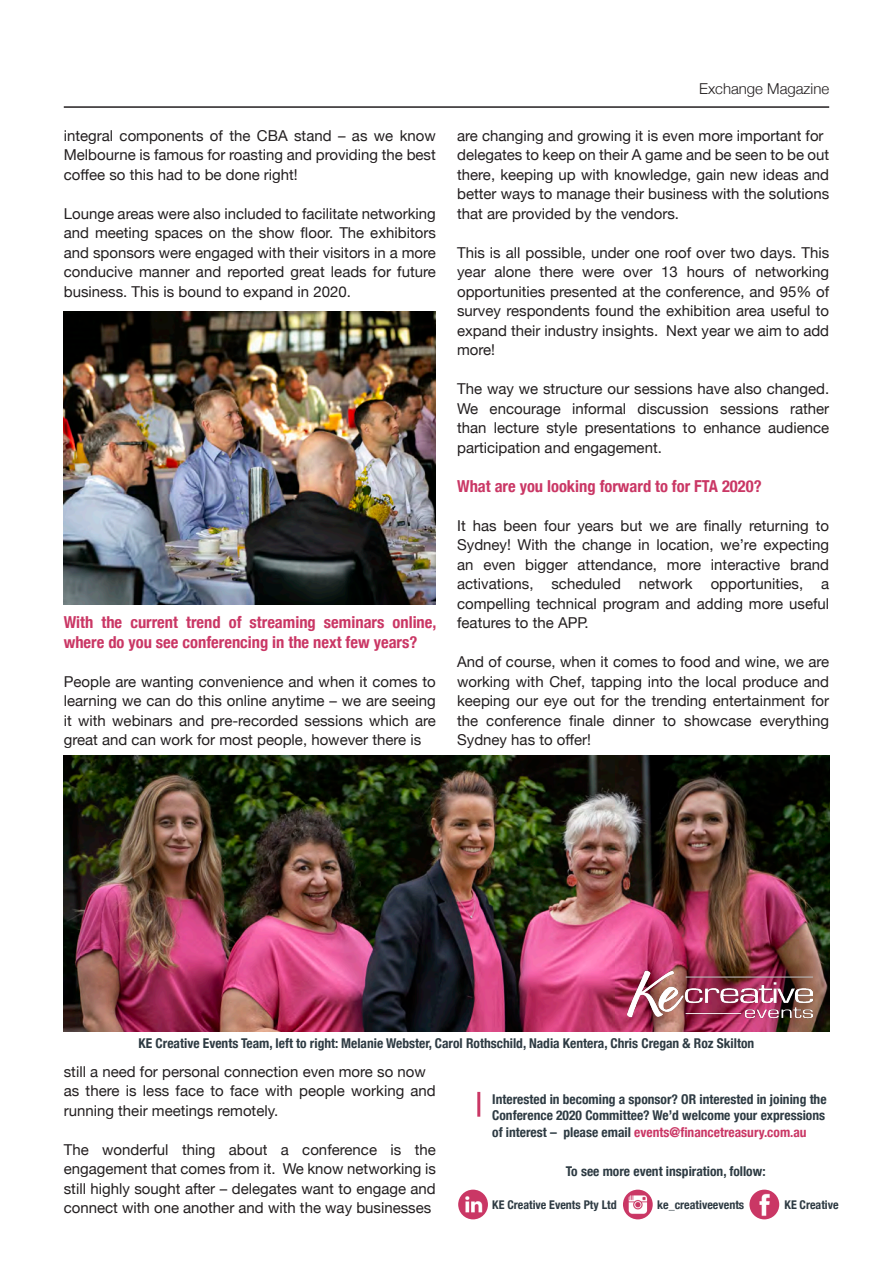
<style>
.page{position:relative;width:893px;height:1263px;background:#fff}
.page>*{position:absolute;margin:0;border:0;box-sizing:border-box;transform-origin:0 0}
.Header_Blue{font:700 condensed 16.5px/19.5px "Helvetica Neue";color:#ca3765}
.Header_Blue-2{font:15px/19.5px "Helvetica Neue";color:#231f20;text-align:justify}
.t1{font:300 15px "Helvetica Neue";color:#231f20}
.Header_Blue-3{font:700 condensed 13.5px/16.5px "Helvetica Neue";color:#2e3b43;text-align:justify}
.Header_Blue-4{font:700 condensed 12px "Helvetica Neue";color:#2e3b43}
.s1{color:#ca3765}
</style>
<div class="page">
<hr style="left:64px;top:106px;width:765px;height:2px;background:#231f20">
<img style="left:64px;top:755px;width:765px;height:276px">
<img style="left:64px;top:311px;width:372px;height:294px">
<img style="left:627px;top:960px;width:185px;height:71px">
<hr style="left:477px;top:1092px;width:3px;height:25px;background:#ca3765">
<img style="left:458px;top:1189px;width:30px;height:30px;border-radius:15px">
<svg style="left:623px;top:1189px;width:30px;height:30px"></svg>
<img style="left:627px;top:1192px;width:22px;height:23px">
<img style="left:749px;top:1189px;width:30px;height:30px;border-radius:15px">
<p class="Header_Blue-2" style="left:64px;top:127px;width:374px">integral components of the CBA stand – as we know Melbourne is famous for roasting and providing the best coffee so this had to be done right!</p>
<p class="Header_Blue-2" style="left:64px;top:205px;width:374px">Lounge areas were also included to facilitate networking and meeting spaces on the show floor. The exhibitors and sponsors were engaged with their visitors in a more conducive manner and reported great leads for future business. This is bound to expand in 2020.</p>
<p class="Header_Blue" style="left:64px;top:612px;width:374px">With the current trend of streaming seminars online, where do you see conferencing in the next few years?</p>
<p class="Header_Blue-2" style="left:64px;top:673px;width:374px">People are wanting convenience and when it comes to learning we can do this online anytime – we are seeing it with webinars and pre-recorded sessions which are great and can work for most people, however there is</p>
<p class="t1" style="left:699px;top:77px;width:132px">Exchange Magazine</p>
<p class="Header_Blue-2" style="left:457px;top:127px;width:368px">are changing and growing it is even more important for</p>
<p class="Header_Blue-2" style="left:457px;top:146px;width:374px">delegates to keep on their A game and be seen to be out</p>
<p class="Header_Blue-2" style="left:457px;top:166px;width:374px">there, keeping up with knowledge, gain new ideas and better ways to manage their business with the solutions that are provided by the vendors.</p>
<p class="Header_Blue-2" style="left:457px;top:244px;width:374px">This is all possible, under one roof over two days. This year alone there were over 13 hours of networking opportunities presented at the conference, and 95% of survey respondents found the exhibition area useful to expand their industry insights. Next year we aim to add</p>
<p class="Header_Blue-2" style="left:457px;top:341px;width:40px">more!</p>
<p class="Header_Blue-2" style="left:457px;top:380px;width:374px">The way we structure our sessions have also changed.<br>We encourage informal discussion sessions rather than lecture style presentations to enhance audience participation and engagement.</p>
<p class="Header_Blue" style="left:457px;top:475px;width:306px">What are you looking forward to for FTA 2020?</p>
<p class="Header_Blue-2" style="left:457px;top:517px;width:374px">It has been four years but we are finally returning to Sydney! With the change in location, we’re expecting an even bigger attendance, more interactive brand activations, scheduled network opportunities, a compelling technical program and adding more useful features to the APP.</p>
<p class="Header_Blue-2" style="left:457px;top:653px;width:374px">And of course, when it comes to food and wine, we are working with Chef, tapping into the local produce and keeping our eye out for the trending entertainment for the conference finale dinner to showcase everything Sydney has to offer!</p>
<p class="Header_Blue-3" style="left:139px;top:1034px;width:617px">KE Creative Events Team, left to right: Melanie Webster, Carol Rothschild, Nadia Kentera, Chris Cregan &amp; Roz Skilton</p>
<p class="Header_Blue-2" style="left:64px;top:1063px;width:363px">still a need for personal connection even more so now</p>
<p class="Header_Blue-2" style="left:64px;top:1082px;width:374px">as there is less face to face with people working and running their meetings remotely.</p>
<p class="Header_Blue-2" style="left:64px;top:1141px;width:374px">The wonderful thing about a conference is the engagement that comes from it. We know networking is still highly sought after – delegates want to engage and connect with one another and with the way businesses</p>
<p class="Header_Blue-3" style="left:492px;top:1090px;width:336px">Interested in becoming a sponsor? OR interested in joining the Conference 2020 Committee? We’d welcome your expressions of interest – please email <span class="s1">events@financetreasury.com.au</span></p>
<p class="Header_Blue-3" style="left:566px;top:1162px;width:201px">To see more event inspiration, follow:</p>
<p class="Header_Blue-4" style="left:492px;top:1195px;width:126px">KE Creative Events Pty Ltd</p>
<p class="Header_Blue-4" style="left:657px;top:1195px;width:89px">ke_creativeevents</p>
<p class="Header_Blue-4" style="left:784px;top:1195px;width:56px">KE Creative</p>
</div>
